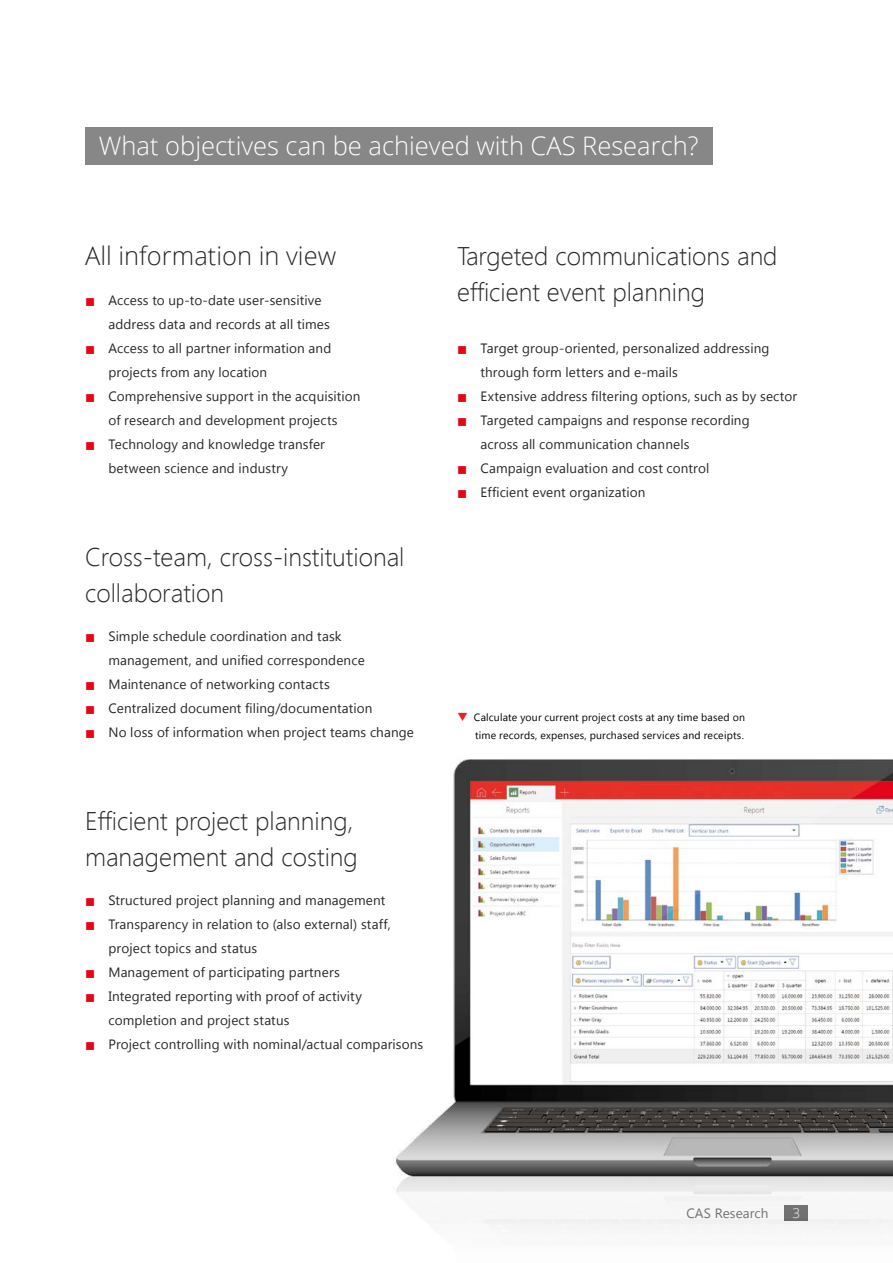
<style>
.page{position:relative;width:893px;height:1263px;background:#fff}
.page>*{position:absolute;margin:0;border:0;box-sizing:border-box;transform-origin:0 0}
.t1{font:300 25.5px/36px "Segoe UI";color:#282827}
.t2{font:300 25.5px "Open Sans";color:#fff}
.t3{font:300 25.5px "Open Sans";color:#282827}
.t4{font:13.5px/24px "Segoe UI";letter-spacing:.01em;color:#282827}
.t5{font:13.5px "Segoe UI";letter-spacing:.01em;color:#706f6f}
.t6{font:300 13.5px "Open Sans";color:#fff}
.t7{font:10.5px/18px "Segoe UI";letter-spacing:.02em;color:#000;text-align:right}
.s1{color:#e30613}
.s2{color:#e5231b}
</style>
<div class="page">
<div style="left:85px;top:128px;width:627px;height:37px;background:#878787"></div>
<img style="left:396px;top:758px;width:497px;height:471px">
<h1 class="t2" style="left:99px;top:128px;width:601px">What objectives can be achieved with CAS Research?</h1>
<h1 class="t3" style="left:85px;top:238px;width:253px">All information in view</h1>
<p class="t4" style="left:108px;top:288px;width:223px;text-indent:-23px"><span class="s1">■</span> Access to up-to-date user-sensitive address data and records at all times</p>
<p class="t4" style="left:108px;top:336px;width:224px;text-indent:-23px"><span class="s1">■</span> Access to all partner information and projects from any location</p>
<p class="t4" style="left:85px;top:384px;width:277px;text-align:center"><span class="s1">■</span> Comprehensive support in the acquisition of research and development projects</p>
<p class="t4" style="left:108px;top:432px;width:218px;text-indent:-23px"><span class="s1">■</span> Technology and knowledge transfer between science and industry</p>
<h1 class="t1" style="left:85px;top:538px;width:321px">Cross-team, cross-institutional collaboration</h1>
<p class="t4" style="left:108px;top:624px;width:258px;text-indent:-23px"><span class="s1">■</span> Simple schedule coordination and task management, and unified correspondence</p>
<p class="t4" style="left:85px;top:672px;width:246px"><span class="s1">■</span> Maintenance of networking contacts</p>
<p class="t4" style="left:85px;top:696px;width:289px"><span class="s1">■</span> Centralized document filing/documentation</p>
<p class="t4" style="left:85px;top:720px;width:330px"><span class="s1">■</span> No loss of information when project teams change</p>
<h1 class="t1" style="left:85px;top:802px;width:274px">Efficient project planning, management and costing</h1>
<p class="t4" style="left:85px;top:888px;width:302px"><span class="s1">■</span> Structured project planning and management</p>
<p class="t4" style="left:108px;top:912px;width:284px;text-indent:-23px"><span class="s1">■</span> Transparency in relation to (also external) staff, project topics and status</p>
<p class="t4" style="left:85px;top:960px;width:256px"><span class="s1">■</span> Management of participating partners</p>
<p class="t4" style="left:108px;top:984px;width:255px;text-indent:-23px"><span class="s1">■</span> Integrated reporting with proof of activity completion and project status</p>
<p class="t4" style="left:85px;top:1032px;width:340px"><span class="s1">■</span> Project controlling with nominal/actual comparisons</p>
<h1 class="t1" style="left:457px;top:237px;width:322px">Targeted communications and efficient event planning</h1>
<p class="t4" style="left:480px;top:336px;width:290px;text-indent:-23px"><span class="s1">■</span> Target group-oriented, personalized addressing through form letters and e-mails</p>
<p class="t4" style="left:457px;top:384px;width:342px"><span class="s1">■</span> Extensive address filtering options, such as by sector</p>
<p class="t4" style="left:481px;top:408px;width:271px;text-indent:-23px"><span class="s1">■</span> Targeted campaigns and response recording across all communication channels</p>
<p class="t4" style="left:457px;top:456px;width:254px"><span class="s1">■</span> Campaign evaluation and cost control</p>
<p class="t4" style="left:457px;top:480px;width:190px"><span class="s1">■</span> Efficient event organization</p>
<p class="t7" style="left:457px;top:708px;width:289px"><span class="s2">❑</span> Calculate your current project costs at any time based on time records, expenses, purchased services and receipts.</p>
<p class="t5" style="left:686px;top:1203px;width:84px">CAS Research</p>
<p class="t6" style="left:792px;top:1204px;width:9px">3</p>
</div>
